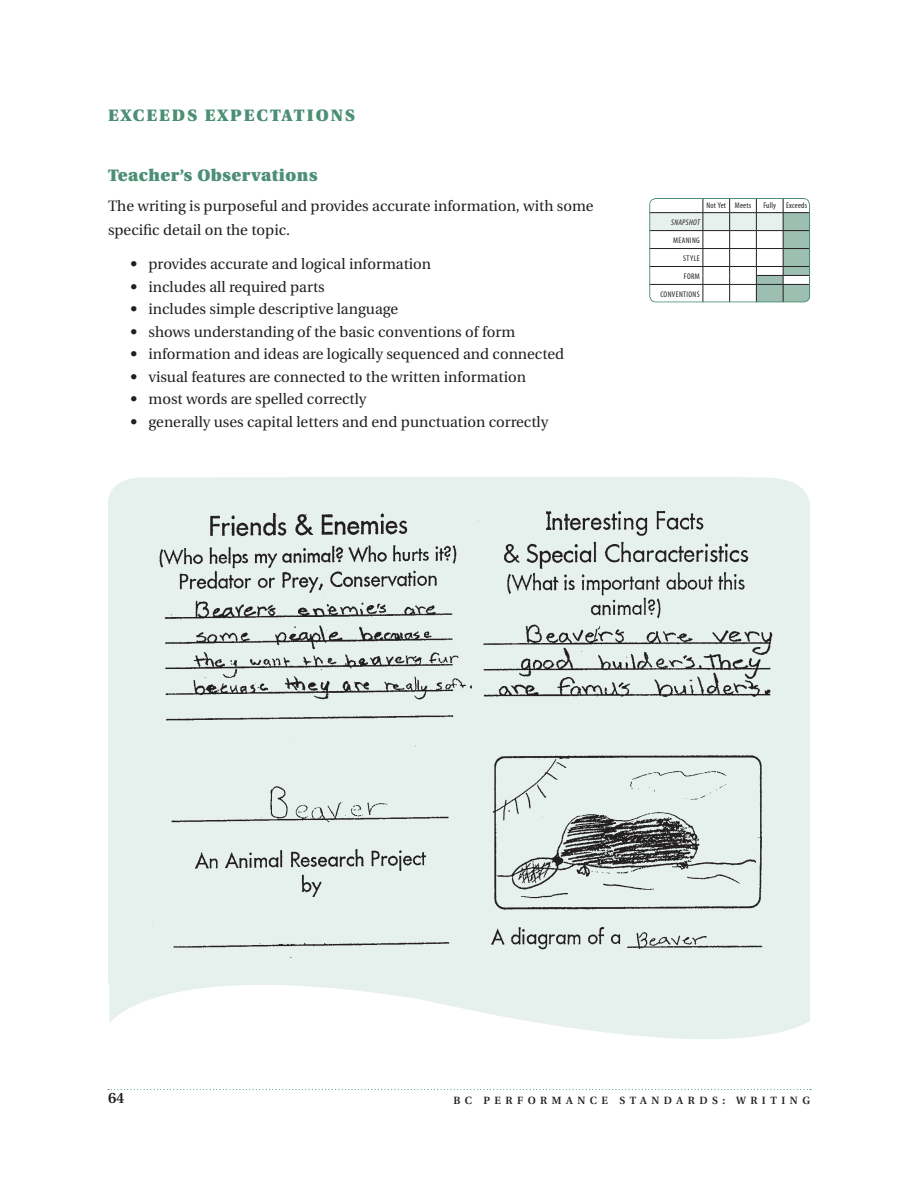
<style>
.page{position:relative;width:918px;height:1188px;background:#fff}
.page>*{position:absolute;margin:0;border:0;box-sizing:border-box;transform-origin:0 0}
.t1{font:900 16.5px "Utopia";letter-spacing:.035em;color:#4c8f75}
.t2{font:900 16.5px "Utopia";letter-spacing:.13em;color:#4c8f75}
.t3{font:15px/24px "Utopia";color:#231f20}
.t4{font:600 15px "Utopia";color:#231f20}
.t5{font:600 10.5px "Utopia";letter-spacing:.43em;color:#231f20}
.t6{font:condensed 8.25px/18px "Myriad Pro";letter-spacing:.03em;color:#231f20;text-align:right}
.t7{font:italic condensed 8.25px "Myriad Pro";letter-spacing:.045em;color:#231f20}
.s1{font-weight:700}
</style>
<div class="page">
<svg style="left:108px;top:1089px;width:703px;height:1px"></svg>
<svg style="left:649px;top:198px;width:162px;height:105px"></svg>
<div style="left:108px;top:510px;width:702px;height:472px;background:#e6f0ec"></div>
<div style="left:108px;top:477px;width:702px;height:35px;background:#e6f0ec"></div>
<svg style="left:108px;top:982px;width:702px;height:57px"></svg>
<img style="left:152px;top:512px;width:621px;height:446px">
<p class="t2" style="left:108px;top:105px;width:162px">Exceeds Expectations</p>
<p class="t1" style="left:108px;top:165px;width:211px">Teacher’s Observations</p>
<p class="t3" style="left:108px;top:194px;width:487px">The writing is purposeful and provides accurate information, with some specific detail on the topic.</p>
<p class="t3" style="left:130px;top:252px;width:302px"><span class="s1">•</span> provides accurate and logical information</p>
<p class="t3" style="left:130px;top:275px;width:196px"><span class="s1">•</span> includes all required parts</p>
<p class="t3" style="left:130px;top:297px;width:269px"><span class="s1">•</span> includes simple descriptive language</p>
<p class="t3" style="left:130px;top:320px;width:386px"><span class="s1">•</span> shows understanding of the basic conventions of form</p>
<p class="t3" style="left:130px;top:342px;width:435px"><span class="s1">•</span> information and ideas are logically sequenced and connected</p>
<p class="t3" style="left:130px;top:365px;width:397px"><span class="s1">•</span> visual features are connected to the written information</p>
<p class="t3" style="left:130px;top:387px;width:237px"><span class="s1">•</span> most words are spelled correctly</p>
<p class="t3" style="left:130px;top:410px;width:419px"><span class="s1">•</span> generally uses capital letters and end punctuation correctly</p>
<p class="t6" style="left:707px;top:197px;width:46px">NOT YET MEETS</p>
<p class="t6" style="left:763px;top:197px;width:45px">FULLY EXCEEDS</p>
<p class="t7" style="left:671px;top:217px;width:30px">SNAPSHOT</p>
<p class="t6" style="left:660px;top:231px;width:41px">MEANING<br>STYLE<br>FORM<br>CONVENTIONS</p>
<p class="t4" style="left:108px;top:1090px;width:18px">64</p>
<p class="t5" style="left:453px;top:1094px;width:356px">BC PERFORMANCE STANDARDS: W RITING</p>
</div>
